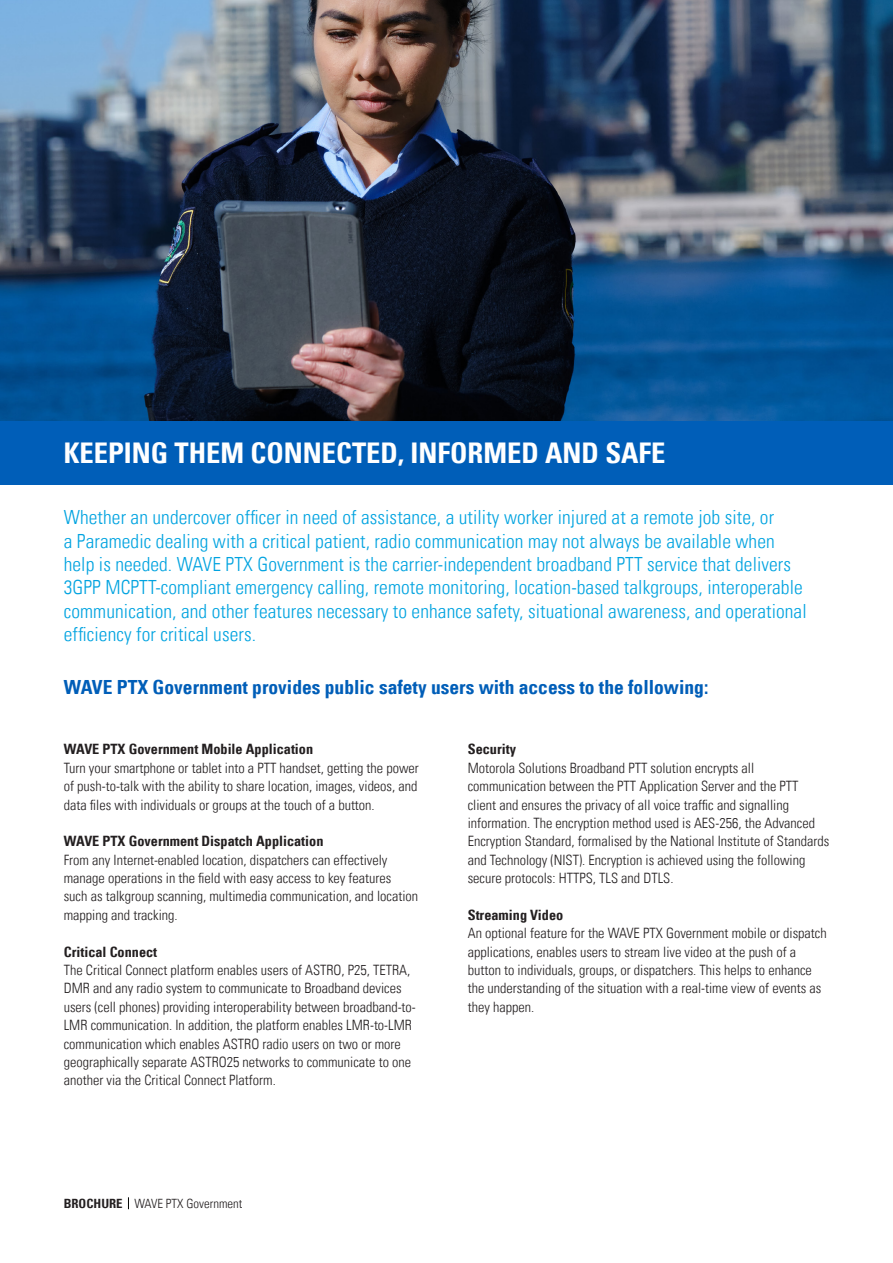
<style>
.page{position:relative;width:893px;height:1263px;background:#fff}
.page>*{position:absolute;margin:0;border:0;box-sizing:border-box;transform-origin:0 0}
.t1{font:700 condensed 28.5px "Univers LT";color:#fff}
.t2{font:300 condensed 19.5px/23.4px "Univers LT";letter-spacing:.005em;color:#00a3e0}
.t3{font:700 condensed 19.5px "Univers LT";color:#005eb8}
.t4{font:300 condensed 14.25px/18.3px "Univers LT";color:#231f20}
.t5{font:700 condensed 14.25px "Univers LT";color:#231f20}
.t6{font:300 condensed 12.75px "Univers LT";color:#231f20}
.s1{font-weight:700}
</style>
<div class="page">
<svg style="left:128px;top:1197px;width:1px;height:12px"></svg>
<img style="left:0;top:0;width:893px;height:421px">
<div style="left:0;top:421px;width:893px;height:64px;background:#005eb8"></div>
<p class="t1" style="left:64px;top:435px;width:603px">KEEPING THEM CONNECTED, INFORMED AND SAFE</p>
<p class="t2" style="left:64px;top:506px;width:744px">Whether an undercover officer in need of assistance, a utility worker injured at a remote job site, or<br>a Paramedic dealing with a critical patient, radio communication may not always be available when help is needed. WAVE PTX Government is the carrier-independent broadband PTT service that delivers 3GPP MCPTT-compliant emergency calling, remote monitoring, location-based talkgroups, interoperable communication, and other features necessary to enhance safety, situational awareness, and operational efficiency for critical users.</p>
<p class="t3" style="left:64px;top:675px;width:646px">WAVE PTX Government provides public safety users with access to the following:</p>
<p class="t5" style="left:64px;top:741px;width:251px">WAVE PTX Government Mobile Application</p>
<p class="t4" style="left:64px;top:759px;width:356px;text-align:justify">Turn your smartphone or tablet into a PTT handset, getting the power of push-to-talk with the ability to share location, images, videos, and data files with individuals or groups at the touch of a button.</p>
<p class="t5" style="left:64px;top:832px;width:261px">WAVE PTX Government Dispatch Application</p>
<p class="t4" style="left:64px;top:850px;width:356px">From any Internet-enabled location, dispatchers can effectively manage operations in the field with easy access to key features such as talkgroup scanning, multimedia communication, and location mapping and tracking.</p>
<p class="t5" style="left:64px;top:943px;width:95px">Critical Connect</p>
<p class="t4" style="left:64px;top:961px;width:354px">The Critical Connect platform enables users of ASTRO, P25, TETRA, DMR and any radio system to communicate to Broadband devices users (cell phones) providing interoperability between broadband-to-LMR communication. In addition, the platform enables LMR-to-LMR communication which enables ASTRO radio users on two or more geographically separate ASTRO25 networks to communicate to one another via the Critical Connect Platform.</p>
<p class="t6" style="left:64px;top:1195px;width:180px"><span class="s1">BROCHURE</span> WAVE PTX Government</p>
<p class="t5" style="left:468px;top:741px;width:50px">Security</p>
<p class="t4" style="left:468px;top:759px;width:363px">Motorola Solutions Broadband PTT solution encrypts all communication between the PTT Application Server and the PTT client and ensures the privacy of all voice traffic and signalling information. The encryption method used is AES-256, the Advanced Encryption Standard, formalised by the National Institute of Standards and Technology (NIST). Encryption is achieved using the following secure protocols: HTTPS, TLS and DTLS.</p>
<p class="t5" style="left:468px;top:906px;width:97px">Streaming Video</p>
<p class="t4" style="left:468px;top:924px;width:360px">An optional feature for the WAVE PTX Government mobile or dispatch applications, enables users to stream live video at the push of a button to individuals, groups, or dispatchers. This helps to enhance the understanding of the situation with a real-time view of events as they happen.</p>
</div>
